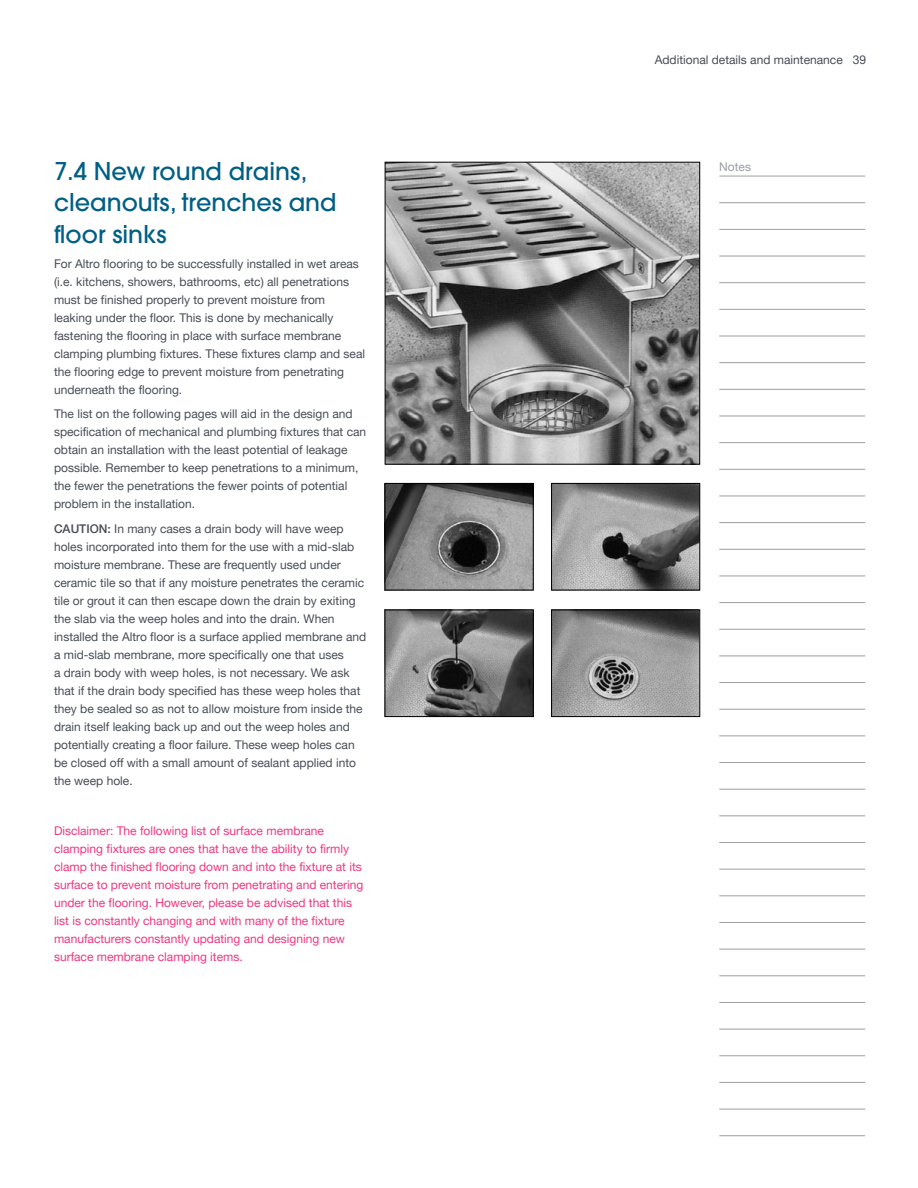
<style>
.page{position:relative;width:918px;height:1188px;background:#fff}
.page>*{position:absolute;margin:0;border:0;box-sizing:border-box;transform-origin:0 0}
.t1{font:500 24px/31.5px "Avant Garde";color:#005f84}
.t2{font:12px/18px "Helvetica Neue LT Pro";color:#474c55}
.t3{font:12px/18px "Helvetica Neue LT Pro";color:#ee3780}
.t4{font:12px "Helvetica Neue LT Pro";color:#9b9ea5}
.s1{font-weight:500}
</style>
<div class="page">
<hr style="left:719px;top:176px;width:146px;height:1px;background:#9b9ea5">
<hr style="left:719px;top:202px;width:146px;height:1px;background:#9b9ea5">
<hr style="left:719px;top:282px;width:146px;height:1px;background:#9b9ea5">
<hr style="left:719px;top:362px;width:146px;height:1px;background:#9b9ea5">
<hr style="left:719px;top:442px;width:146px;height:1px;background:#9b9ea5">
<hr style="left:719px;top:522px;width:146px;height:1px;background:#9b9ea5">
<hr style="left:719px;top:629px;width:146px;height:1px;background:#9b9ea5">
<hr style="left:719px;top:709px;width:146px;height:1px;background:#9b9ea5">
<hr style="left:719px;top:789px;width:146px;height:1px;background:#9b9ea5">
<hr style="left:719px;top:869px;width:146px;height:1px;background:#9b9ea5">
<hr style="left:719px;top:949px;width:146px;height:1px;background:#9b9ea5">
<hr style="left:719px;top:1029px;width:146px;height:1px;background:#9b9ea5">
<hr style="left:719px;top:1109px;width:146px;height:1px;background:#9b9ea5">
<hr style="left:719px;top:229px;width:146px;height:1px;background:#9b9ea5">
<hr style="left:719px;top:309px;width:146px;height:1px;background:#9b9ea5">
<hr style="left:719px;top:389px;width:146px;height:1px;background:#9b9ea5">
<hr style="left:719px;top:469px;width:146px;height:1px;background:#9b9ea5">
<hr style="left:719px;top:576px;width:146px;height:1px;background:#9b9ea5">
<hr style="left:719px;top:549px;width:146px;height:1px;background:#9b9ea5">
<hr style="left:719px;top:656px;width:146px;height:1px;background:#9b9ea5">
<hr style="left:719px;top:736px;width:146px;height:1px;background:#9b9ea5">
<hr style="left:719px;top:815px;width:146px;height:1px;background:#9b9ea5">
<hr style="left:719px;top:895px;width:146px;height:1px;background:#9b9ea5">
<hr style="left:719px;top:975px;width:146px;height:1px;background:#9b9ea5">
<hr style="left:719px;top:1055px;width:146px;height:1px;background:#9b9ea5">
<hr style="left:719px;top:1135px;width:146px;height:1px;background:#9b9ea5">
<hr style="left:719px;top:256px;width:146px;height:1px;background:#9b9ea5">
<hr style="left:719px;top:336px;width:146px;height:1px;background:#9b9ea5">
<hr style="left:719px;top:416px;width:146px;height:1px;background:#9b9ea5">
<hr style="left:719px;top:496px;width:146px;height:1px;background:#9b9ea5">
<hr style="left:719px;top:602px;width:146px;height:1px;background:#9b9ea5">
<hr style="left:719px;top:682px;width:146px;height:1px;background:#9b9ea5">
<hr style="left:719px;top:762px;width:146px;height:1px;background:#9b9ea5">
<hr style="left:719px;top:842px;width:146px;height:1px;background:#9b9ea5">
<hr style="left:719px;top:922px;width:146px;height:1px;background:#9b9ea5">
<hr style="left:719px;top:1002px;width:146px;height:1px;background:#9b9ea5">
<hr style="left:719px;top:1082px;width:146px;height:1px;background:#9b9ea5">
<img style="left:387px;top:485px;width:144px;height:103px">
<div style="left:385px;top:483px;width:148px;height:107px;border:1px solid #000"></div>
<img style="left:553px;top:485px;width:145px;height:103px">
<div style="left:551px;top:483px;width:149px;height:107px;border:1px solid #000"></div>
<img style="left:387px;top:612px;width:144px;height:103px">
<div style="left:385px;top:610px;width:148px;height:107px;border:1px solid #000"></div>
<img style="left:553px;top:612px;width:145px;height:103px">
<div style="left:551px;top:610px;width:149px;height:107px;border:1px solid #000"></div>
<img style="left:387px;top:164px;width:311px;height:298px">
<div style="left:385px;top:162px;width:315px;height:302px;border:1px solid #000"></div>
<h1 class="t1" style="left:54px;top:155px;width:284px">7.4 New round drains, cleanouts, trenches and floor sinks</h1>
<p class="t2" style="left:54px;top:254px;width:313px">For Altro flooring to be successfully installed in wet areas (i.e. kitchens, showers, bathrooms, etc) all penetrations must be finished properly to prevent moisture from leaking under the floor. This is done by mechanically fastening the flooring in place with surface membrane clamping plumbing fixtures. These fixtures clamp and seal the flooring edge to prevent moisture from penetrating underneath the flooring.</p>
<p class="t2" style="left:54px;top:405px;width:314px">The list on the following pages will aid in the design and specification of mechanical and plumbing fixtures that can obtain an installation with the least potential of leakage possible. Remember to keep penetrations to a minimum, the fewer the penetrations the fewer points of potential problem in the installation.</p>
<p class="t2" style="left:54px;top:519px;width:314px"><span class="s1">CAUTION:</span> In many cases a drain body will have weep holes incorporated into them for the use with a mid-slab moisture membrane. These are frequently used under ceramic tile so that if any moisture penetrates the ceramic tile or grout it can then escape down the drain by exiting the slab via the weep holes and into the drain. When installed the Altro floor is a surface applied membrane and a mid-slab membrane, more specifically one that uses<br>a drain body with weep holes, is not necessary. We ask that if the drain body specified has these weep holes that they be sealed so as not to allow moisture from inside the drain itself leaking back up and out the weep holes and potentially creating a floor failure. These weep holes can be closed off with a small amount of sealant applied into the weep hole.</p>
<p class="t3" style="left:54px;top:821px;width:311px">Disclaimer: The following list of surface membrane clamping fixtures are ones that have the ability to firmly clamp the finished flooring down and into the fixture at its surface to prevent moisture from penetrating and entering under the flooring. However, please be advised that this list is constantly changing and with many of the fixture manufacturers constantly updating and designing new surface membrane clamping items.</p>
<p class="t2" style="left:655px;top:51px;width:213px">Additional details and maintenance 39</p>
<p class="t4" style="left:719px;top:159px;width:33px">Notes</p>
</div>
